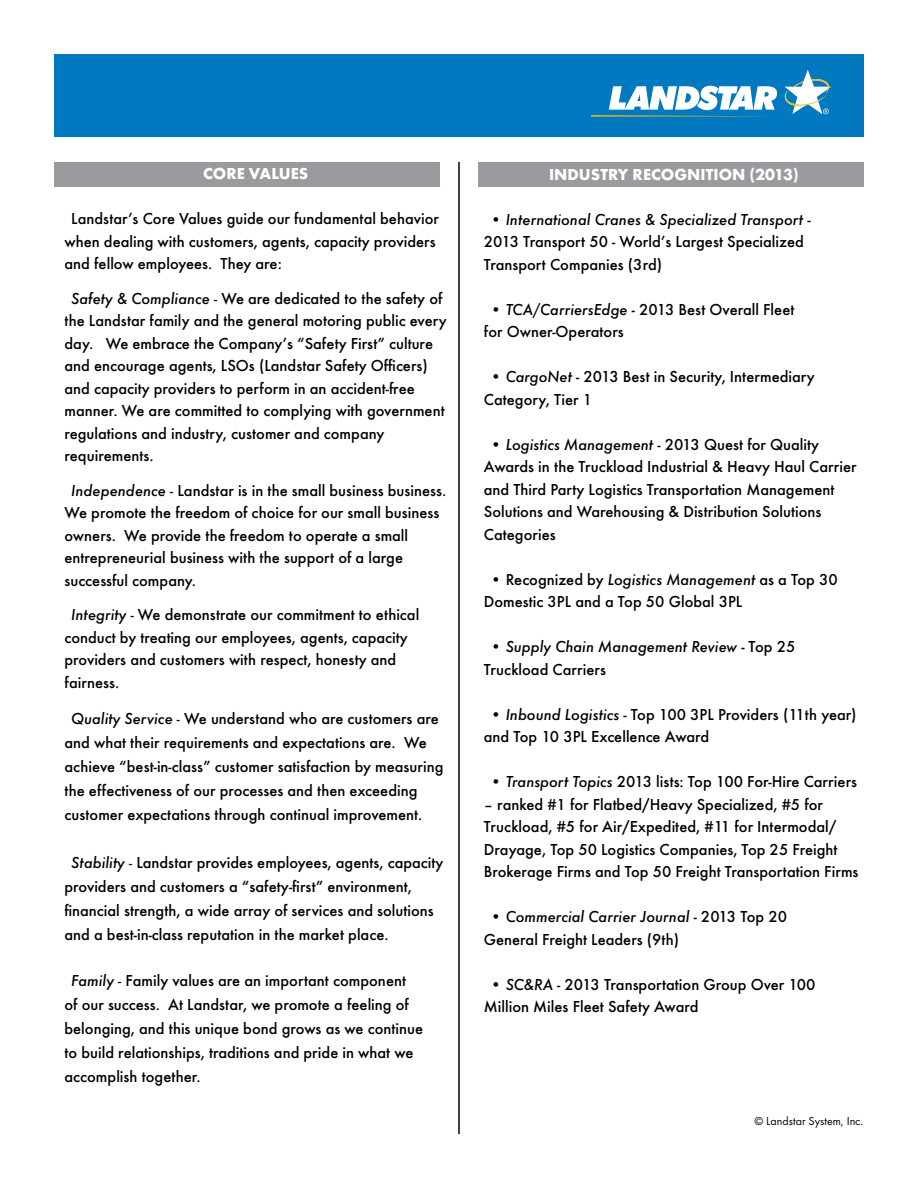
<style>
.page{position:relative;width:918px;height:1188px;background:#fff}
.page>*{position:absolute;margin:0;border:0;box-sizing:border-box;transform-origin:0 0}
.t1{font:500 16.5px/22.5px "Futura T";color:#000}
.t2{font:italic 500 16.5px/22.5px "Futura T";color:#000}
.t3{font:700 16.5px "Futura T";color:#fff}
.t4{font:12px "Futura T";color:#000}
.s1{font-style:italic}
.s2{font-style:normal}
</style>
<div class="page">
<div style="left:54px;top:54px;width:810px;height:82px;background:#0079c1"></div>
<svg style="left:784px;top:70px;width:47px;height:44px"></svg>
<svg style="left:592px;top:86px;width:185px;height:31px"></svg>
<div style="left:479px;top:162px;width:385px;height:24px;background:#999b9e"></div>
<hr style="left:458px;top:162px;width:2px;height:972px;background:#000">
<div style="left:54px;top:162px;width:385px;height:24px;background:#999b9e"></div>
<p class="t3" style="left:203px;top:164px;width:107px">CO RE VALUES</p>
<p class="t1" style="left:64px;top:207px;width:376px;text-indent:7px">Landstar’s Core Values guide our fundamental behavior when dealing with customers, agents, capacity providers and fellow employees. They are:</p>
<p class="t1" style="left:64px;top:287px;width:384px;text-indent:7px"><span class="s1">Safety &amp; Compliance -</span> We are dedicated to the safety of the Landstar family and the general motoring public every day. We embrace the Company’s “Safety First” culture and encourage agents, LSOs (Landstar Safety Officers) and capacity providers to perform in an accident-free manner. We are committed to complying with government regulations and industry, customer and company requirements.</p>
<p class="t1" style="left:64px;top:479px;width:383px;text-indent:7px"><span class="s1">Independence -</span> Landstar is in the small business business.<br>We promote the freedom of choice for our small business owners. We provide the freedom to operate a small entrepreneurial business with the support of a large successful company.</p>
<p class="t1" style="left:64px;top:603px;width:356px;text-indent:7px"><span class="s1">Integrity -</span> We demonstrate our commitment to ethical conduct by treating our employees, agents, capacity providers and customers with respect, honesty and fairness.</p>
<p class="t1" style="left:64px;top:706px;width:381px;line-height:24px;text-indent:7px"><span class="s1">Quality Service -</span> We understand who are customers are and what their requirements and expectations are. We achieve “best-in-class” customer satisfaction by measuring the effectiveness of our processes and then exceeding customer expectations through continual improvement.</p>
<p class="t1" style="left:64px;top:850px;width:380px;line-height:24px;text-indent:7px"><span class="s1">Stability -</span> Landstar provides employees, agents, capacity providers and customers a “safety-first” environment, financial strength, a wide array of services and solutions and a best-in-class reputation in the market place.</p>
<p class="t1" style="left:64px;top:969px;width:360px;line-height:24px;text-indent:7px"><span class="s1">Family -</span> Family values are an important component of our success. At Landstar, we promote a feeling of belonging, and this unique bond grows as we continue to build relationships, traditions and pride in what we accomplish together.</p>
<p class="t3" style="left:549px;top:164px;width:251px">INDUSTRY RECOGNITION (2013)</p>
<p class="t1" style="left:484px;top:208px;width:328px;text-indent:7px">• <span class="s1">International Cranes &amp; Specialized Transport</span> -<br>2013 Transport 50 - World’s Largest Specialized<br>Transport Companies (3rd)</p>
<p class="t1" style="left:484px;top:298px;width:312px;text-indent:7px">• <span class="s1">TCA/CarriersEdge</span> - 2013 Best Overall Fleet for Owner-Operators</p>
<p class="t1" style="left:484px;top:365px;width:333px;text-indent:7px">• <span class="s1">CargoNet</span> - 2013 Best in Security, Intermediary<br>Category, Tier 1</p>
<p class="t1" style="left:484px;top:433px;width:374px;text-indent:7px">• <span class="s1">Logistics Management</span> - 2013 Quest for Quality Awards in the Truckload Industrial &amp; Heavy Haul Carrier and Third Party Logistics Transportation Management Solutions and Warehousing &amp; Distribution Solutions Categories</p>
<p class="t1" style="left:484px;top:568px;width:356px;text-indent:7px">• Recognized by <span class="s1">Logistics Management</span> as a Top 30<br>Domestic 3PL and a Top 50 Global 3PL</p>
<p class="t2" style="left:484px;top:635px;width:313px;text-indent:7px"><span class="s2">•</span> Supply Chain Management Review <span class="s2">- Top 25<br>Truckload Carriers</span></p>
<p class="t1" style="left:484px;top:703px;width:374px;text-indent:7px">• <span class="s1">Inbound Logistics</span> - Top 100 3PL Providers (11th year) and Top 10 3PL Excellence Award</p>
<p class="t1" style="left:491px;top:770px;width:368px">• <span class="s1">Transport Topics</span> 2013 lists: Top 100 For-Hire Carriers</p>
<p class="t1" style="left:484px;top:793px;width:376px">– ranked #1 for Flatbed/Heavy Specialized, #5 for Truckload, #5 for Air/Expedited, #11 for Intermodal/ Drayage, Top 50 Logistics Companies, Top 25 Freight Brokerage Firms and Top 50 Freight Transportation Firms</p>
<p class="t1" style="left:484px;top:905px;width:305px;text-indent:7px">• <span class="s1">Commercial Carrier Journal</span> - 2013 Top 20<br>General Freight Leaders (9th)</p>
<p class="t1" style="left:484px;top:973px;width:333px;text-indent:7px">• <span class="s1">SC&amp;RA</span> - 2013 Transportation Group Over 100<br>Million Miles Fleet Safety Award</p>
<p class="t4" style="left:754px;top:1114px;width:110px">© Landstar System, Inc.</p>
</div>
